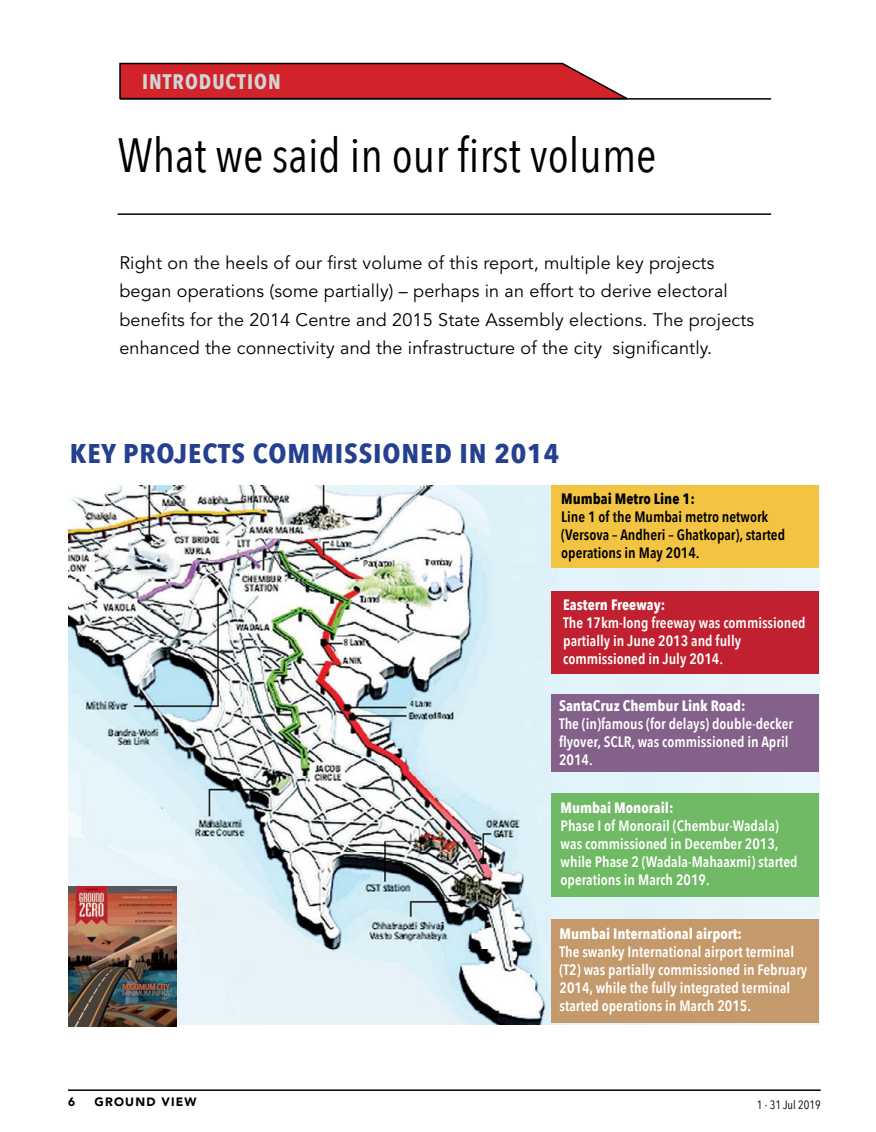
<style>
.page{position:relative;width:876px;height:1132px;background:#fff}
.page>*{position:absolute;margin:0;border:0;box-sizing:border-box;transform-origin:0 0}
.t1{font:condensed 48px "Avenir Next LT Pro";color:#000}
.t2{font:700 condensed 27px "Avenir Next LT Pro";letter-spacing:.03em;color:#25408f;scale:1.09 1}
.t3{font:700 condensed 21px "Avenir Next LT Pro";letter-spacing:.05em;color:#d1d3d4}
.t4{font:18px/28.5px "Avenir LT Std";letter-spacing:.01em;color:#000}
.t5{font:600 condensed 15px/18px "Avenir Next LT Pro";color:#fff}
.t6{font:600 condensed 15px/18px "Avenir Next LT Pro";color:#000}
.t7{font:700 condensed 15px "Avenir Next LT Pro";color:#fff}
.t8{font:700 condensed 15px "Avenir Next LT Pro";color:#000}
.t9{font:900 12px "Avenir LT Std";letter-spacing:.1em;color:#000}
.t10{font:condensed 12px "Avenir Next LT Pro";color:#000}
</style>
<div class="page">
<hr style="left:68px;top:1089px;width:753px;height:1px;background:#000">
<svg style="left:119px;top:62px;width:509px;height:38px;background:#cb3339"></svg>
<hr style="left:120px;top:98px;width:651px;height:2px;background:#000">
<hr style="left:118px;top:213px;width:653px;height:2px;background:#000">
<img style="left:68px;top:485px;width:556px;height:538px">
<div style="left:624px;top:485px;width:196px;height:538px;background:#e6f5f9"></div>
<div style="left:551px;top:693px;width:268px;height:78px;background:#83618a"></div>
<div style="left:551px;top:591px;width:268px;height:82px;background:#c0202f"></div>
<div style="left:551px;top:485px;width:268px;height:83px;background:#f2c441"></div>
<div style="left:551px;top:792px;width:268px;height:104px;background:#70b965"></div>
<div style="left:551px;top:918px;width:268px;height:104px;background:#c49a6c"></div>
<img style="left:68px;top:886px;width:109px;height:140px">
<h3 class="t3" style="left:142px;top:69px;width:140px">INTRODUCTION</h3>
<h1 class="t1" style="left:118px;top:127px;width:540px">What we said in our first volume</h1>
<p class="t4" style="left:119px;top:248px;width:636px">Right on the heels of our first volume of this report, multiple key projects began operations (some partially) – perhaps in an effort to derive electoral benefits for the 2014 Centre and 2015 State Assembly elections. The projects enhanced the connectivity and the infrastructure of the city significantly.</p>
<h2 class="t2" style="left:70px;top:437px;width:450px">KEY PROJECTS COMMISSIONED IN 2014</h2>
<p class="t8" style="left:561px;top:489px;width:135px">Mumbai Metro Line 1:</p>
<p class="t6" style="left:561px;top:507px;width:225px">Line 1 of the Mumbai metro network (Versova – Andheri – Ghatkopar), started operations in May 2014.</p>
<p class="t7" style="left:563px;top:595px;width:104px">Eastern Freeway:</p>
<p class="t5" style="left:563px;top:613px;width:244px">The 17km-long freeway was commissioned partially in June 2013 and fully commissioned in July 2014.</p>
<p class="t7" style="left:559px;top:696px;width:188px">SantaCruz Chembur Link Road:</p>
<p class="t5" style="left:559px;top:714px;width:236px">The (in)famous (for delays) double-decker flyover, SCLR, was commissioned in April<br>2014.</p>
<p class="t7" style="left:561px;top:798px;width:115px">Mumbai Monorail:</p>
<p class="t5" style="left:561px;top:816px;width:239px">Phase I of Monorail (Chembur-Wadala) was commissioned in December 2013, while Phase 2 (Wadala-Mahaaxmi) started operations in March 2019.</p>
<p class="t7" style="left:560px;top:923px;width:184px">Mumbai International airport:</p>
<p class="t5" style="left:560px;top:942px;width:249px">The swanky International airport terminal (T2) was partially commissioned in February 2014, while the fully integrated terminal started operations in March 2015.</p>
<p class="t9" style="left:68px;top:1094px;width:9px">6</p>
<p class="t9" style="left:95px;top:1094px;width:103px">GROUND VIEW</p>
<p class="t10" style="left:757px;top:1096px;width:65px">1 - 31 Jul 2019</p>
</div>
